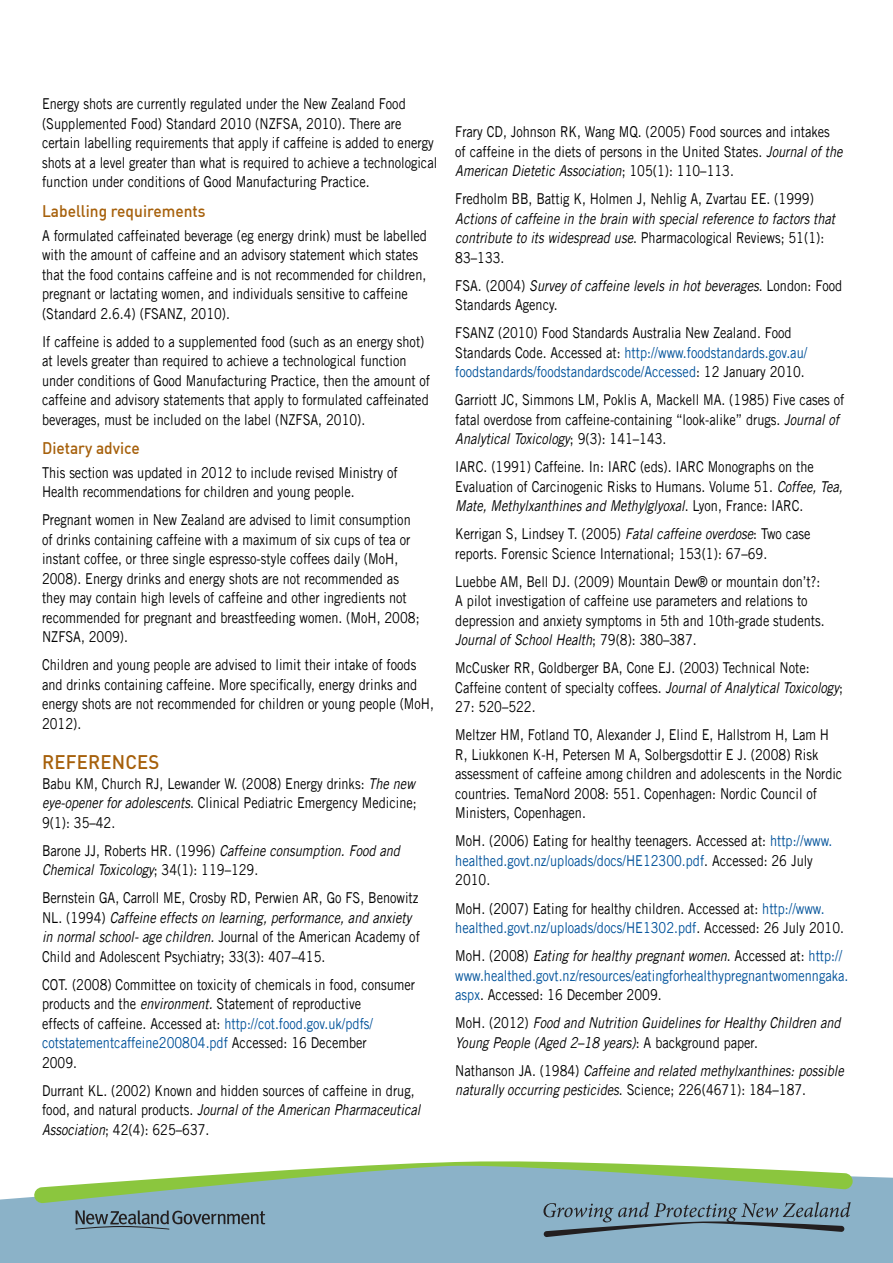
<style>
.page{position:relative;width:893px;height:1263px;background:#fff}
.page>*{position:absolute;margin:0;border:0;box-sizing:border-box;transform-origin:0 0}
._2_Small_header-DIN{font:500 19.5px "DINOT";letter-spacing:.01em;color:#a6600b;scale:.95 1}
._2_body_heading_2{font:500 16.5px "DIN";color:#a6600b;scale:.94 1}
._3_body_copy{font:15px/19.5px "Trade Gothic LT Std";color:#000;scale:.85 1}
._3_body_copy-2{font:italic 15px/19.5px "Trade Gothic LT Std";color:#000;scale:.85 1}
._3_body_copy-3{font:15px/19.5px "Trade Gothic LT Std";color:#01529a;scale:.85 1}
.s1{font-style:italic}
.s2{font-style:normal}
.s3{color:#01529a}
.s4{color:#000}
.s5{font-style:italic;color:#000}
</style>
<div class="page">
<div style="left:0;top:1176px;width:893px;height:87px;background:#8bb2c8"></div>
<svg style="left:34px;top:1161px;width:819px;height:76px;background:#93b6b4"></svg>
<p class="_3_body_copy" style="left:42px;top:94px;width:466px">Energy shots are currently regulated under the New Zealand Food (Supplemented Food) Standard 2010 (NZFSA, 2010). There are certain labelling requirements that apply if caffeine is added to energy shots at a level greater than what is required to achieve a technological function under conditions of Good Manufacturing Practice.</p>
<p class="_2_body_heading_2" style="left:42px;top:200px;width:175px">Labelling requirements</p>
<p class="_3_body_copy" style="left:42px;top:225px;width:454px">A formulated caffeinated beverage (eg energy drink) must be labelled with the amount of caffeine and an advisory statement which states that the food contains caffeine and is not recommended for children, pregnant or lactating women, and individuals sensitive to caffeine (Standard 2.6.4) (FSANZ, 2010).</p>
<p class="_3_body_copy" style="left:42px;top:331px;width:458px">If caffeine is added to a supplemented food (such as an energy shot) at levels greater than required to achieve a technological function under conditions of Good Manufacturing Practice, then the amount of caffeine and advisory statements that apply to formulated caffeinated beverages, must be included on the label (NZFSA, 2010).</p>
<p class="_2_body_heading_2" style="left:42px;top:438px;width:106px">Dietary advice</p>
<p class="_3_body_copy" style="left:42px;top:463px;width:420px">This section was updated in 2012 to include revised Ministry of<br>Health recommendations for children and young people.</p>
<p class="_3_body_copy" style="left:42px;top:510px;width:446px">Pregnant women in New Zealand are advised to limit consumption of drinks containing caffeine with a maximum of six cups of tea or instant coffee, or three single espresso-style coffees daily (MoH, 2008). Energy drinks and energy shots are not recommended as they may contain high levels of caffeine and other ingredients not recommended for pregnant and breastfeeding women. (MoH, 2008; NZFSA, 2009).</p>
<p class="_3_body_copy" style="left:42px;top:655px;width:463px">Children and young people are advised to limit their intake of foods and drinks containing caffeine. More specifically, energy drinks and energy shots are not recommended for children or young people (MoH, 2012).</p>
<p class="_2_Small_header-DIN" style="left:42px;top:750px;width:125px">REFERENCES</p>
<p class="_3_body_copy" style="left:42px;top:773px;width:442px">Babu KM, Church RJ, Lewander W. (2008) Energy drinks: <span class="s1">The new eye-opener for adolescents</span>. Clinical Pediatric Emergency Medicine;<br>9(1): 35–42.</p>
<p class="_3_body_copy-2" style="left:42px;top:841px;width:423px"><span class="s2">Barone JJ, Roberts HR. (1996)</span> Caffeine consumption. Food and<br>Chemical Toxicology<span class="s2">; 34(1): 119–129.</span></p>
<p class="_3_body_copy" style="left:42px;top:888px;width:446px">Bernstein GA, Carroll ME, Crosby RD, Perwien AR, Go FS, Benowitz NL. (1994) <span class="s1">Caffeine effects on learning, performance, and anxiety in normal school- age children.</span> Journal of the American Academy of Child and Adolescent Psychiatry; 33(3): 407–415.</p>
<p class="_3_body_copy" style="left:42px;top:975px;width:440px">COT. (2008) Committee on toxicity of chemicals in food, consumer products and the <span class="s1">environment.</span> Statement of reproductive<br>effects of caffeine. Accessed at: <span class="s3">http://cot.food.gov.uk/pdfs/ cotstatementcaffeine200804.pdf</span> Accessed: 16 December<br>2009.</p>
<p class="_3_body_copy" style="left:42px;top:1081px;width:446px">Durrant KL. (2002) Known and hidden sources of caffeine in drug, food, and natural products. <span class="s1">Journal of the American Pharmaceutical<br>Association</span>; 42(4): 625–637.</p>
<p class="_3_body_copy" style="left:455px;top:122px;width:457px">Frary CD, Johnson RK, Wang MQ. (2005) Food sources and intakes of caffeine in the diets of persons in the United States. <span class="s1">Journal of the<br>American Dietetic Association</span>; 105(1): 110–113.</p>
<p class="_3_body_copy" style="left:455px;top:189px;width:448px">Fredholm BB, Battig K, Holmen J, Nehlig A, Zvartau EE. (1999)<br><span class="s1">Actions of caffeine in the brain with special reference to factors that contribute to its widespread use</span>. Pharmacological Reviews; 51(1):<br>83–133.</p>
<p class="_3_body_copy" style="left:455px;top:276px;width:457px">FSA. (2004) <span class="s1">Survey of caffeine levels in hot beverages</span>. London: Food<br>Standards Agency.</p>
<p class="_3_body_copy" style="left:455px;top:323px;width:416px">FSANZ (2010) Food Standards Australia New Zealand. Food<br>Standards Code. Accessed at: <span class="s3">http://www.foodstandards.gov.au/ foodstandards/foodstandardscode/Accessed</span>: 12 January 2010.</p>
<p class="_3_body_copy" style="left:455px;top:390px;width:459px">Garriott JC, Simmons LM, Poklis A, Mackell MA. (1985) Five cases of fatal overdose from caffeine-containing “look-alike” drugs. <span class="s1">Journal of<br>Analytical Toxicology</span>; 9(3): 141–143.</p>
<p class="_3_body_copy" style="left:455px;top:457px;width:457px">IARC. (1991) Caffeine. In: IARC (eds). IARC Monographs on the<br>Evaluation of Carcinogenic Risks to Humans. Volume 51. <span class="s1">Coffee, Tea,<br>Mate, Methylxanthines and Methylglyoxal</span>. Lyon, France: IARC.</p>
<p class="_3_body_copy" style="left:455px;top:524px;width:419px">Kerrigan S, Lindsey T. (2005) <span class="s1">Fatal caffeine overdose</span>: Two case reports. Forensic Science International; 153(1): 67–69.</p>
<p class="_3_body_copy" style="left:455px;top:572px;width:436px">Luebbe AM, Bell DJ. (2009) Mountain Dew® or mountain don’t?:<br>A pilot investigation of caffeine use parameters and relations to depression and anxiety symptoms in 5th and 10th-grade students.<br><span class="s1">Journal of School Health</span>; 79(8): 380–387.</p>
<p class="_3_body_copy" style="left:455px;top:658px;width:458px">McCusker RR, Goldberger BA, Cone EJ. (2003) Technical Note:<br>Caffeine content of specialty coffees. <span class="s1">Journal of Analytical Toxicology</span>;<br>27: 520–522.</p>
<p class="_3_body_copy" style="left:455px;top:725px;width:457px">Meltzer HM, Fotland TO, Alexander J, Elind E, Hallstrom H, Lam H R, Liukkonen K-H, Petersen M A, Solbergsdottir E J. (2008) Risk assessment of caffeine among children and adolescents in the Nordic countries. TemaNord 2008: 551. Copenhagen: Nordic Council of Ministers, Copenhagen.</p>
<p class="_3_body_copy" style="left:455px;top:831px;width:445px">MoH. (2006) Eating for healthy teenagers. Accessed at: <span class="s3">http://www. healthed.govt.nz/uploads/docs/HE12300.pdf</span>. Accessed: 26 July<br>2010.</p>
<p class="_3_body_copy" style="left:455px;top:898px;width:459px">MoH. (2007) Eating for healthy children. Accessed at: <span class="s3">http://www. healthed.govt.nz/uploads/docs/HE1302.pdf</span>. Accessed: 26 July 2010.</p>
<p class="_3_body_copy-3" style="left:455px;top:946px;width:464px"><span class="s4">MoH. (2008)</span> <span class="s5">Eating for healthy pregnant women</span><span class="s4">. Accessed at:</span> http:// www.healthed.govt.nz/resources/eatingforhealthypregnantwomenngaka. aspx<span class="s4">. Accessed: 16 December 2009.</span></p>
<p class="_3_body_copy-2" style="left:455px;top:1013px;width:455px"><span class="s2">MoH. (2012)</span> Food and Nutrition Guidelines for Healthy Children and<br>Young People (Aged 2–18 years)<span class="s2">: A background paper.</span></p>
<p class="_3_body_copy-2" style="left:455px;top:1061px;width:459px"><span class="s2">Nathanson JA. (1984)</span> Caffeine and related methylxanthines: possible naturally occurring pesticides<span class="s2">. Science; 226(4671): 184–187.</span></p>
</div>
